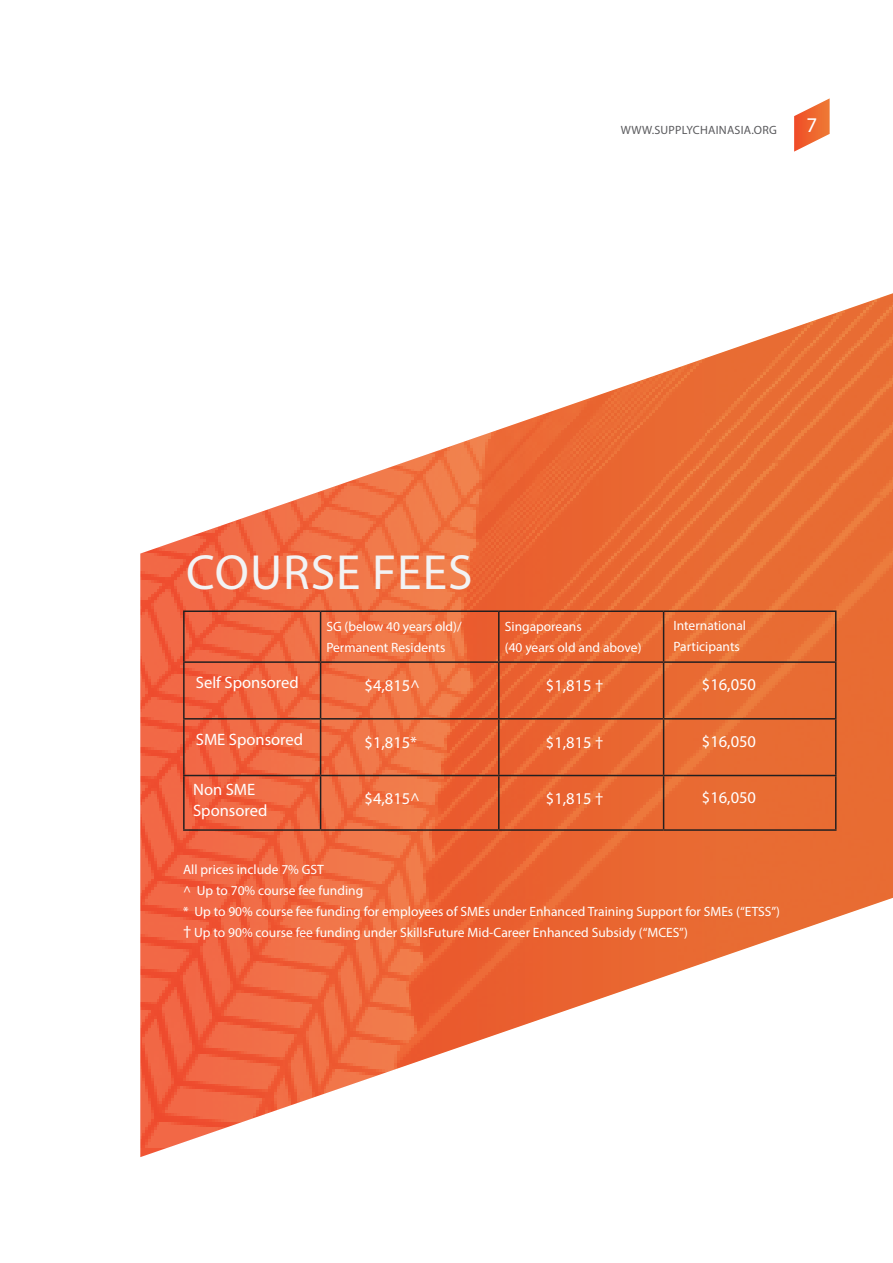
<style>
.page{position:relative;width:893px;height:1263px;background:#fff}
.page>*{position:absolute;margin:0;border:0;box-sizing:border-box;transform-origin:0 0}
.XXXl{font:49.65px "Myriad Pro";letter-spacing:.02em;color:#f2f3f4}
.t1{font:21px "Myriad Pro";color:#fff}
.L{font:16.5px "Myriad Pro";color:#fff}
.L-2{font:13.5px "Myriad Pro";color:#fff}
.t2{font:12px "Myriad Pro";letter-spacing:.02em;color:#5a5a5d}
.s1{font-size:16.5px}
</style>
<div class="page">
<img style="left:140px;top:293px;width:753px;height:855px">
<hr style="left:183px;top:610px;width:138px;height:2px;background:#231f20">
<hr style="left:183px;top:612px;width:2px;height:49px;background:#231f20">
<hr style="left:321px;top:610px;width:178px;height:2px;background:#231f20">
<hr style="left:320px;top:612px;width:1px;height:49px;background:#231f20">
<hr style="left:499px;top:610px;width:165px;height:2px;background:#231f20">
<hr style="left:498px;top:612px;width:2px;height:49px;background:#231f20">
<hr style="left:664px;top:610px;width:172px;height:2px;background:#231f20">
<hr style="left:663px;top:612px;width:1px;height:49px;background:#231f20">
<hr style="left:835px;top:612px;width:1px;height:49px;background:#231f20">
<hr style="left:183px;top:661px;width:138px;height:2px;background:#231f20">
<hr style="left:183px;top:663px;width:2px;height:55px;background:#231f20">
<hr style="left:321px;top:661px;width:178px;height:2px;background:#231f20">
<hr style="left:320px;top:663px;width:1px;height:55px;background:#231f20">
<hr style="left:499px;top:661px;width:165px;height:2px;background:#231f20">
<hr style="left:498px;top:663px;width:2px;height:55px;background:#231f20">
<hr style="left:664px;top:661px;width:172px;height:2px;background:#231f20">
<hr style="left:663px;top:663px;width:1px;height:55px;background:#231f20">
<hr style="left:835px;top:663px;width:1px;height:55px;background:#231f20">
<hr style="left:183px;top:718px;width:138px;height:1px;background:#231f20">
<hr style="left:183px;top:719px;width:2px;height:56px;background:#231f20">
<hr style="left:321px;top:718px;width:178px;height:1px;background:#231f20">
<hr style="left:320px;top:719px;width:1px;height:56px;background:#231f20">
<hr style="left:499px;top:718px;width:165px;height:1px;background:#231f20">
<hr style="left:498px;top:719px;width:2px;height:56px;background:#231f20">
<hr style="left:664px;top:718px;width:172px;height:1px;background:#231f20">
<hr style="left:663px;top:719px;width:1px;height:56px;background:#231f20">
<hr style="left:835px;top:719px;width:1px;height:56px;background:#231f20">
<hr style="left:183px;top:775px;width:138px;height:1px;background:#231f20">
<hr style="left:183px;top:776px;width:2px;height:53px;background:#231f20">
<hr style="left:321px;top:775px;width:178px;height:1px;background:#231f20">
<hr style="left:320px;top:776px;width:1px;height:53px;background:#231f20">
<hr style="left:499px;top:775px;width:165px;height:1px;background:#231f20">
<hr style="left:498px;top:776px;width:2px;height:53px;background:#231f20">
<hr style="left:664px;top:775px;width:172px;height:1px;background:#231f20">
<hr style="left:663px;top:776px;width:1px;height:53px;background:#231f20">
<hr style="left:835px;top:776px;width:1px;height:53px;background:#231f20">
<hr style="left:183px;top:829px;width:138px;height:2px;background:#231f20">
<hr style="left:321px;top:829px;width:178px;height:2px;background:#231f20">
<hr style="left:499px;top:829px;width:165px;height:2px;background:#231f20">
<hr style="left:664px;top:829px;width:172px;height:2px;background:#231f20">
<svg style="left:794px;top:98px;width:36px;height:54px"></svg>
<p class="t2" style="left:621px;top:123px;width:157px">WWW.SUPPLYCHAINASIA.ORG</p>
<h2 class="t1" style="left:806px;top:112px;width:12px">7</h2>
<p class="XXXl" style="left:186px;top:541px;width:288px">COURSE FEES</p>
<p class="L-2" style="left:326px;top:618px;width:137px">SG (below 40 years old)/</p>
<p class="L-2" style="left:326px;top:639px;width:121px">Permanent Residents</p>
<p class="L-2" style="left:505px;top:618px;width:78px">Singaporeans</p>
<p class="L-2" style="left:505px;top:639px;width:138px">(40 years old and above)</p>
<p class="L-2" style="left:673px;top:617px;width:74px">International</p>
<p class="L-2" style="left:673px;top:638px;width:68px">Participants</p>
<p class="L" style="left:196px;top:672px;width:104px">Self Sponsored</p>
<p class="L" style="left:364px;top:675px;width:57px">$4,815^</p>
<p class="L" style="left:546px;top:675px;width:59px">$1,815 †</p>
<p class="L" style="left:702px;top:674px;width:56px">$16,050</p>
<p class="L" style="left:196px;top:729px;width:109px">SME Sponsored</p>
<p class="L" style="left:193px;top:779px;width:64px">Non SME</p>
<p class="L" style="left:193px;top:800px;width:76px">Sponsored</p>
<p class="L" style="left:364px;top:732px;width:54px">$1,815*</p>
<p class="L" style="left:364px;top:788px;width:57px">$4,815^</p>
<p class="L" style="left:546px;top:732px;width:59px">$1,815 †</p>
<p class="L" style="left:546px;top:788px;width:59px">$1,815 †</p>
<p class="L" style="left:702px;top:732px;width:56px">$16,050</p>
<p class="L" style="left:702px;top:787px;width:56px">$16,050</p>
<p class="L-2" style="left:183px;top:861px;width:142px">All prices include 7% GST</p>
<p class="L-2" style="left:183px;top:882px;width:182px">^ Up to 70% course fee funding</p>
<p class="L-2" style="left:183px;top:903px;width:598px">* Up to 90% course fee funding for employees of SMEs under Enhanced Training Support for SMEs (“ETSS”)</p>
<p class="L-2" style="left:183px;top:924px;width:506px"><span class="s1">†</span> Up to 90% course fee funding under SkillsFuture Mid-Career Enhanced Subsidy (“MCES”)</p>
</div>
